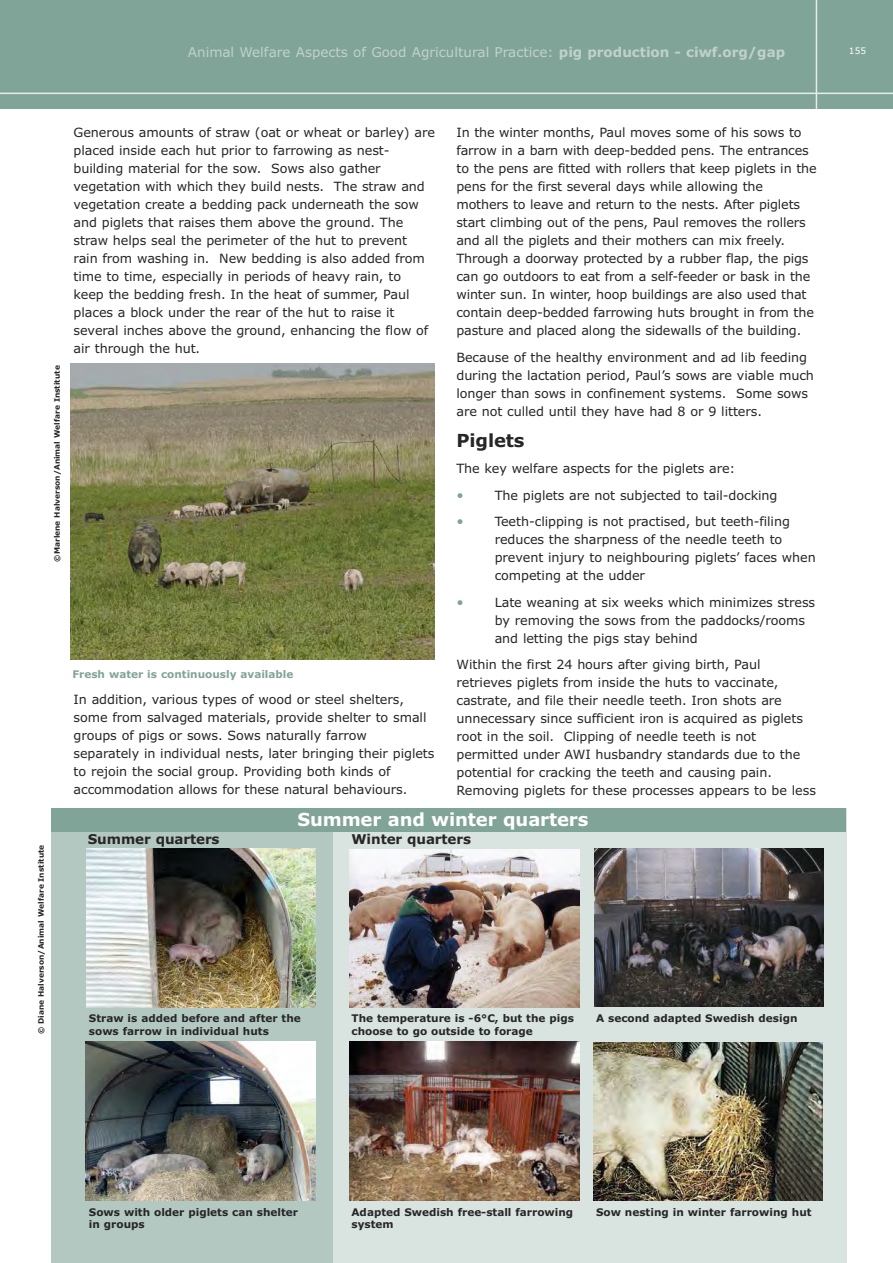
<style>
.page{position:relative;width:893px;height:1263px;background:#fff}
.page>*{position:absolute;margin:0;border:0;box-sizing:border-box;transform-origin:0 0}
.t1{font:700 18px "Verdana";letter-spacing:-.005em;color:#fff}
.t2{font:700 18px "Verdana";letter-spacing:-.005em;color:#272627}
.t3{font:13.5px "Verdana";color:#c0d1cc}
.t4{font:700 13.5px "Verdana";letter-spacing:-.005em;color:#272627}
.t5{font:12.75px/18px "Verdana";letter-spacing:-.005em;color:#272627}
.t6{font:700 10.5px/12.6px "Verdana";color:#272627}
.t7{font:700 10.5px "Verdana";color:#81a498}
.t8{font:9px "Verdana";color:#fff}
.t9{font:700 7.5px "Verdana";color:#272627}
.s1{font-weight:700}
.s2{font-size:13.5px;color:#81a498}
</style>
<div class="page">
<div style="left:0;top:0;width:893px;height:109px;background:#81a498"></div>
<hr style="left:816px;top:0;width:1px;height:109px;background:#e6edeb">
<hr style="left:0;top:93px;width:893px;height:1px;background:#e6edeb">
<div style="left:51px;top:808px;width:288px;height:455px;background:#b4c8c2"></div>
<div style="left:333px;top:808px;width:513px;height:455px;background:#d9e4e0"></div>
<div style="left:51px;top:808px;width:794px;height:24px;background:#81a498"></div>
<img style="left:70px;top:363px;width:365px;height:296px">
<img style="left:86px;top:848px;width:229px;height:159px">
<img style="left:86px;top:1042px;width:229px;height:159px">
<img style="left:349px;top:849px;width:230px;height:158px">
<img style="left:350px;top:1042px;width:229px;height:159px">
<img style="left:594px;top:848px;width:230px;height:159px">
<img style="left:594px;top:1042px;width:229px;height:159px">
<p class="t3" style="left:188px;top:45px;width:599px">Animal Welfare Aspects of Good Agricultural Practice: <span class="s1">pig production - ciwf.org/gap</span></p>
<p class="t8" style="left:849px;top:46px;width:19px">155</p>
<p class="t9" style="left:53px;top:561px;width:198px;rotate:-90deg">©Marlene Halverson/Animal Welfare Institute</p>
<p class="t9" style="left:37px;top:1034px;width:191px;rotate:-90deg">© Diane Halverson/Animal Welfare Institute</p>
<p class="t5" style="left:74px;top:124px;width:363px">Generous amounts of straw (oat or wheat or barley) are placed inside each hut prior to farrowing as nest&shy;building material for the sow. Sows also gather vegetation with which they build nests. The straw and vegetation create a bedding pack underneath the sow and piglets that raises them above the ground. The straw helps seal the perimeter of the hut to prevent<br>rain from washing in. New bedding is also added from time to time, especially in periods of heavy rain, to<br>keep the bedding fresh. In the heat of summer, Paul places a block under the rear of the hut to raise it several inches above the ground, enhancing the flow of air through the hut.</p>
<p class="t7" style="left:72px;top:668px;width:223px">Fresh water is continuously available</p>
<p class="t5" style="left:74px;top:690px;width:362px">In addition, various types of wood or steel shelters, some from salvaged materials, provide shelter to small groups of pigs or sows. Sows naturally farrow separately in individual nests, later bringing their piglets to rejoin the social group. Providing both kinds of accommodation allows for these natural behaviours.</p>
<p class="t5" style="left:456px;top:124px;width:362px">In the winter months, Paul moves some of his sows to farrow in a barn with deep-bedded pens. The entrances to the pens are fitted with rollers that keep piglets in the pens for the first several days while allowing the mothers to leave and return to the nests. After piglets start climbing out of the pens, Paul removes the rollers and all the piglets and their mothers can mix freely.<br>Through a doorway protected by a rubber flap, the pigs can go outdoors to eat from a self-feeder or bask in the winter sun. In winter, hoop buildings are also used that contain deep-bedded farrowing huts brought in from the pasture and placed along the sidewalls of the building.</p>
<p class="t5" style="left:456px;top:348px;width:359px">Because of the healthy environment and ad lib feeding during the lactation period, Paul’s sows are viable much longer than sows in confinement systems. Some sows are not culled until they have had 8 or 9 litters.</p>
<h1 class="t2" style="left:456px;top:430px;width:70px">Piglets</h1>
<p class="t5" style="left:456px;top:460px;width:280px">The key welfare aspects for the piglets are:</p>
<p class="t5" style="left:456px;top:486px;width:322px"><span class="s2">•</span> The piglets are not subjected to tail-docking</p>
<p class="t5" style="left:495px;top:513px;width:323px;text-indent:-38px"><span class="s2">•</span> Teeth-clipping is not practised, but teeth-filing reduces the sharpness of the needle teeth to prevent injury to neighbouring piglets’ faces when competing at the udder</p>
<p class="t5" style="left:495px;top:593px;width:322px;text-indent:-38px"><span class="s2">•</span> Late weaning at six weeks which minimizes stress by removing the sows from the paddocks/rooms and letting the pigs stay behind</p>
<p class="t5" style="left:456px;top:656px;width:361px">Within the first 24 hours after giving birth, Paul retrieves piglets from inside the huts to vaccinate, castrate, and file their needle teeth. Iron shots are unnecessary since sufficient iron is acquired as piglets root in the soil. Clipping of needle teeth is not permitted under AWI husbandry standards due to the potential for cracking the teeth and causing pain.<br>Removing piglets for these processes appears to be less</p>
<h1 class="t1" style="left:297px;top:810px;width:293px">Summer and winter quarters</h1>
<p class="t4" style="left:88px;top:832px;width:133px">Summer quarters</p>
<p class="t4" style="left:351px;top:832px;width:121px">Winter quarters</p>
<p class="t6" style="left:89px;top:1012px;width:213px">Straw is added before and after the sows farrow in individual huts</p>
<p class="t6" style="left:351px;top:1012px;width:224px">The temperature is -6°C, but the pigs choose to go outside to forage</p>
<p class="t6" style="left:596px;top:1012px;width:203px">A second adapted Swedish design</p>
<p class="t6" style="left:89px;top:1206px;width:211px">Sows with older piglets can shelter in groups</p>
<p class="t6" style="left:351px;top:1206px;width:223px">Adapted Swedish free-stall farrowing system</p>
<p class="t6" style="left:596px;top:1206px;width:217px">Sow nesting in winter farrowing hut</p>
</div>
